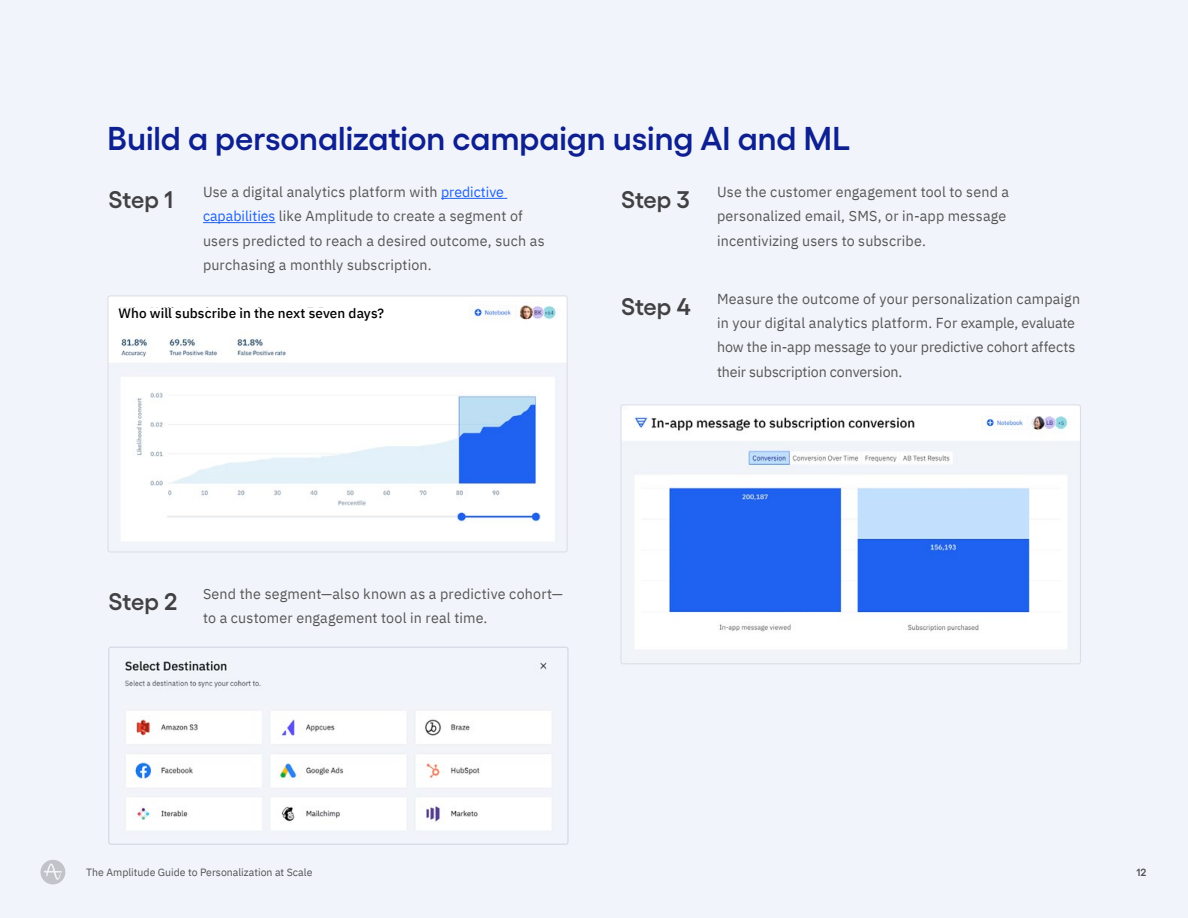
<style>
.page{position:relative;width:1188px;height:918px;background:#f1f4fa}
.page>*{position:absolute;margin:0;border:0;box-sizing:border-box;transform-origin:0 0}
.t1{font:600 33px "Gellix";color:#0d1f91}
.t2{font:600 24px "Gellix";color:#414042}
.t3{font:14.4px/24.3px "IBM Plex Sans";letter-spacing:.01em;color:#565656}
.t4{font:500 13.5px "IBM Plex Sans";letter-spacing:.005em;color:#000}
.t5{font:10.5px "IBM Plex Sans";color:#565656}
.t6{font:600 10.5px "Gellix";color:#565656}
.s1{font-size:14.25px;color:#1e61f0}
</style>
<div class="page">
<img style="left:621px;top:405px;width:458px;height:257px">
<div style="left:621px;top:405px;width:460px;height:259px;border:1px solid #dadde4;border-radius:2px"></div>
<hr style="left:441px;top:198px;width:66px;height:1px;background:#1e61f0">
<hr style="left:203px;top:222px;width:72px;height:1px;background:#1e61f0">
<img style="left:108px;top:296px;width:458px;height:256px">
<div style="left:108px;top:296px;width:460px;height:256px;border:1px solid #dadde4;border-radius:2px"></div>
<div style="left:118px;top:308px;width:303px;height:22px;background:#fff"></div>
<img style="left:123px;top:657px;width:430px;height:179px">
<h1 class="t1" style="left:108px;top:113px;width:744px">Build a personalization campaign using AI and ML</h1>
<p class="t3" style="left:203px;top:179px;width:343px">Use a digital analytics platform with <span class="s1">predictive capabilities</span> like Amplitude to create a segment of users predicted to reach a desired outcome, such as purchasing a monthly subscription.</p>
<p class="t4" style="left:118px;top:303px;width:267px">Who will subscribe in the next seven days?</p>
<h2 class="t2" style="left:108px;top:180px;width:66px">Step 1</h2>
<h2 class="t2" style="left:621px;top:180px;width:70px">Step 3</h2>
<h2 class="t2" style="left:621px;top:287px;width:71px">Step 4</h2>
<p class="t3" style="left:717px;top:179px;width:294px">Use the customer engagement tool to send a personalized email, SMS, or in-app message incentivizing users to subscribe.</p>
<p class="t3" style="left:717px;top:285px;width:365px">Measure the outcome of your personalization campaign in your digital analytics platform. For example, evaluate how the in-app message to your predictive cohort affects their subscription conversion.</p>
<h2 class="t2" style="left:108px;top:582px;width:71px">Step 2</h2>
<p class="t3" style="left:203px;top:580px;width:362px">Send the segment—also known as a predictive cohort— to a customer engagement tool in real time.</p>
<p class="t5" style="left:86px;top:864px;width:228px">The Amplitude Guide to Personalization at Scale</p>
<p class="t6" style="left:1137px;top:864px;width:11px">12</p>
</div>
